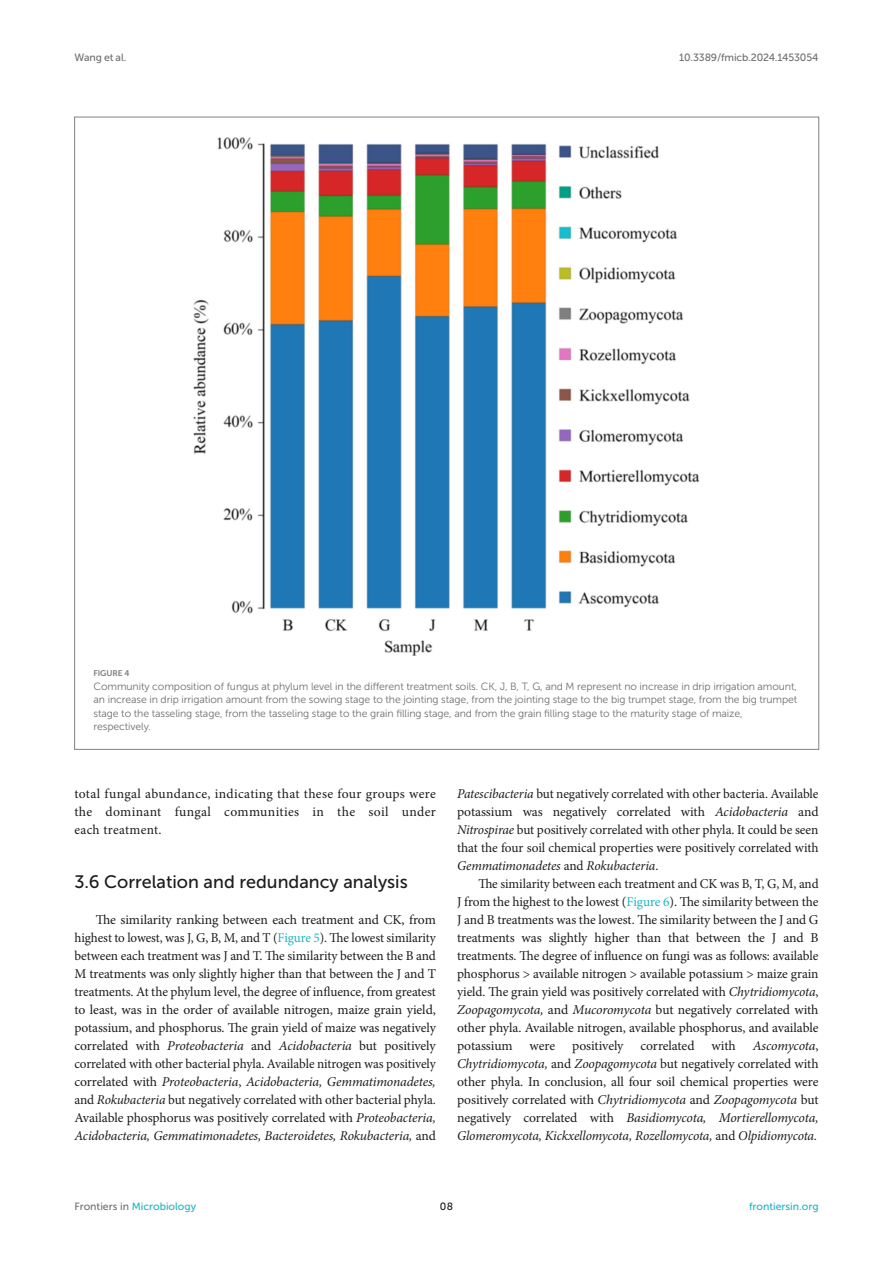
<style>
.page{position:relative;width:893px;height:1263px;background:#fff}
.page>*{position:absolute;margin:0;border:0;box-sizing:border-box;transform-origin:0 0}
.HEAD_2{font:18px "Museo Sans 500";color:#1b1c1b}
.TEXT{font:13.5px/18px "Minion Pro";letter-spacing:-.005em;color:#1b1c1b;text-align:justify}
.TEXT-2{font:italic 13.5px/18px "Minion Pro";letter-spacing:-.015em;color:#1b1c1b;text-align:justify}
.FIG_LEG{font:10.5px/13.5px "Museo Sans 300";letter-spacing:-.01em;color:#706f70}
.t1{font:10.5px "Museo Sans 500";color:#1db5c3}
.t2{font:10.5px "Museo Sans 500";letter-spacing:-.015em;color:#706f70}
.t3{font:10.5px "Museo Sans 500";color:#1b1c1b}
.FIG_HD{font:8.25px "Museo Sans 700";letter-spacing:-.01em;color:#7e7f7f}
.s1{color:#1db5c3}
.s2{font-style:italic}
.s3{font-style:normal}
.s4{color:#706f70}
</style>
<div class="page">
<img style="left:193px;top:137px;width:507px;height:519px">
<p class="t2" style="left:74px;top:51px;width:53px">Wang et al.</p>
<p class="t2" style="left:679px;top:51px;width:141px">10.3389/fmicb.2024.1453054</p>
<p class="FIG_HD" style="left:94px;top:669px;width:37px">FIGURE 4</p>
<p class="FIG_LEG" style="left:94px;top:680px;width:705px">Community composition of fungus at phylum level in the different treatment soils. CK, J, B, T, G, and M represent no increase in drip irrigation amount, an increase in drip irrigation amount from the sowing stage to the jointing stage, from the jointing stage to the big trumpet stage, from the big trumpet stage to the tasseling stage, from the tasseling stage to the grain filling stage, and from the grain filling stage to the maturity stage of maize, respectively.</p>
<p class="TEXT" style="left:74px;top:785px;width:363px">total fungal abundance, indicating that these four groups were the dominant fungal communities in the soil under each treatment.</p>
<p class="HEAD_2" style="left:74px;top:872px;width:335px">3.6 Correlation and redundancy analysis</p>
<p class="TEXT" style="left:74px;top:911px;width:363px;text-indent:21px">The similarity ranking between each treatment and CK, from highest to lowest, was J, G, B, M, and T (<span class="s1">Figure 5</span>). The lowest similarity between each treatment was J and T. The similarity between the B and M treatments was only slightly higher than that between the J and T treatments. At the phylum level, the degree of influence, from greatest to least, was in the order of available nitrogen, maize grain yield, potassium, and phosphorus. The grain yield of maize was negatively correlated with <span class="s2">Proteobacteria</span> and <span class="s2">Acidobacteria</span> but positively correlated with other bacterial phyla. Available nitrogen was positively correlated with <span class="s2">Proteobacteria</span>, <span class="s2">Acidobacteria, Gemmatimonadetes, </span>and <span class="s2">Rokubacteria</span> but negatively correlated with other bacterial phyla.<br>Available phosphorus was positively correlated with <span class="s2">Proteobacteria, Acidobacteria, Gemmatimonadetes, Bacteroidetes, Rokubacteria,</span> and</p>
<p class="TEXT" style="left:457px;top:785px;width:363px"><span class="s2">Patescibacteria</span> but negatively correlated with other bacteria. Available potassium was negatively correlated with <span class="s2">Acidobacteria</span> and <span class="s2">Nitrospirae</span> but positively correlated with other phyla. It could be seen that the four soil chemical properties were positively correlated with <span class="s2">Gemmatimonadetes</span> and <span class="s2">Rokubacteria</span>.</p>
<p class="TEXT" style="left:457px;top:875px;width:363px;text-indent:21px">The similarity between each treatment and CK was B, T, G, M, and J from the highest to the lowest (<span class="s1">Figure 6</span>). The similarity between the J and B treatments was the lowest. The similarity between the J and G treatments was slightly higher than that between the J and B treatments. The degree of influence on fungi was as follows: available phosphorus &gt; available nitrogen &gt; available potassium &gt; maize grain yield. The grain yield was positively correlated with <span class="s2">Chytridiomycota</span>, <span class="s2">Zoopagomycota,</span> and <span class="s2">Mucoromycota</span> but negatively correlated with other phyla. Available nitrogen, available phosphorus, and available potassium</p>
<p class="TEXT" style="left:530px;top:1037px;width:27px">were</p>
<p class="TEXT" style="left:572px;top:1037px;width:53px">positively</p>
<p class="TEXT" style="left:641px;top:1037px;width:56px">correlated</p>
<p class="TEXT" style="left:712px;top:1037px;width:26px">with</p>
<p class="TEXT-2" style="left:457px;top:1037px;width:363px;text-indent:296px">Ascomycota<span class="s3">, </span>Chytridiomycota, <span class="s3">and</span> Zoopagomycota <span class="s3">but negatively correlated with other phyla. In conclusion, all four soil chemical properties were positively correlated with</span> Chytridiomycota <span class="s3">and</span> Zoopagomycota <span class="s3">but negatively correlated with</span> Basidiomycota, Mortierellomycota, Glomeromycota, Kickxellomycota, Rozellomycota, <span class="s3">and</span> Olpidiomycota.</p>
<p class="t1" style="left:74px;top:1200px;width:123px"><span class="s4">Frontiers in</span> Microbiology</p>
<p class="t3" style="left:440px;top:1200px;width:15px">08</p>
<p class="t1" style="left:749px;top:1200px;width:71px">frontiersin.org</p>
</div>
